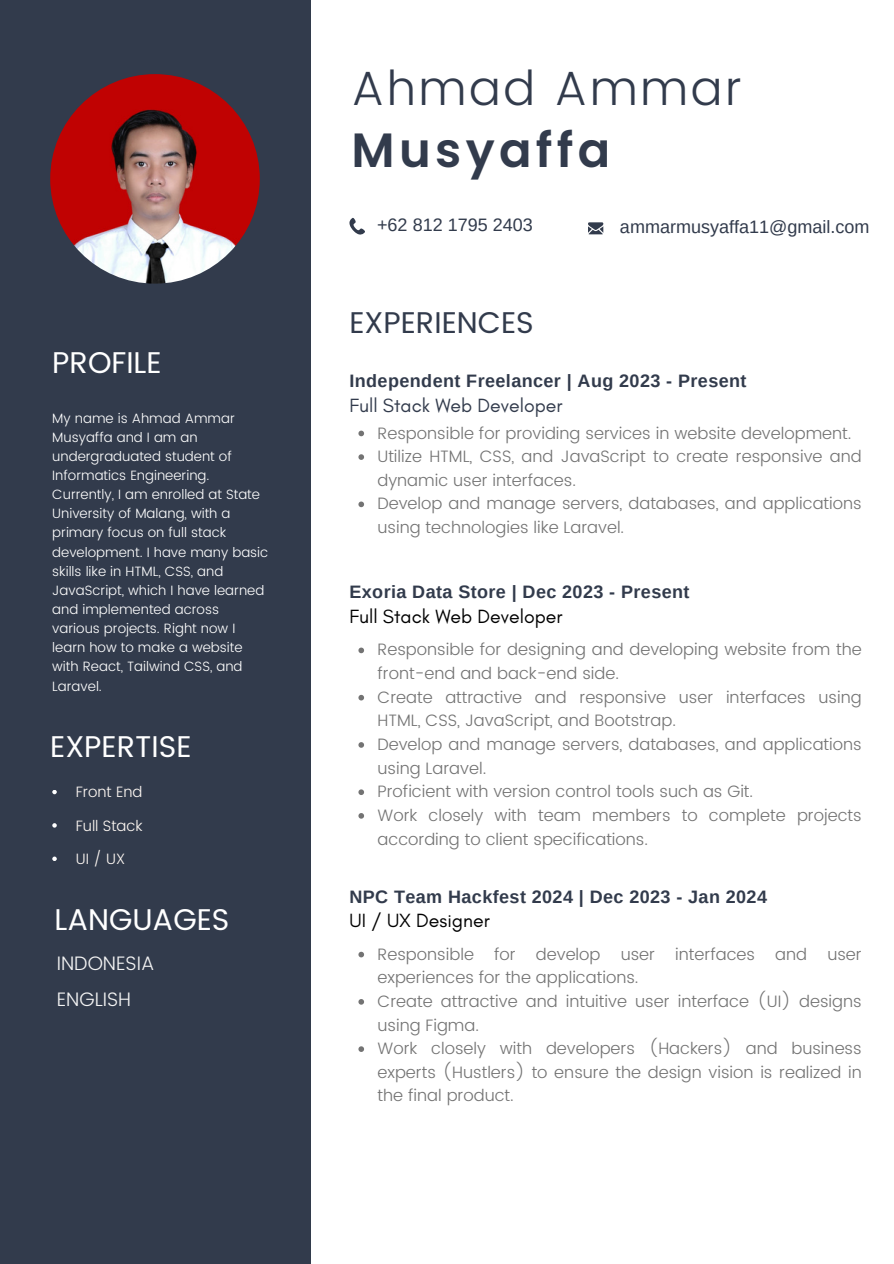
<style>
.page{position:relative;width:894px;height:1264px;background:#fff}
.page>*{position:absolute;margin:0;border:0;box-sizing:border-box;transform-origin:0 0}
.t1{font:300 48px "Poppins";letter-spacing:.05em;color:#323b4c}
.t2{font:600 48px "Poppins";letter-spacing:.09em;color:#323b4c}
.t3{font:30px "Poppins";color:#fff}
.t4{font:30px "Poppins";color:#323b4c}
.t5{font:19.5px "Glacial Indifference";color:#000}
.t6{font:19.5px "Glacial Indifference";color:#323b4c}
.t7{font:300 19.5px "Poppins";color:#f4f4f4}
.t8{font:700 18px "Arimo";letter-spacing:.02em;color:#323b4c}
.t9{font:18px "Arimo";color:#323b4c}
.t10{font:300 16.5px/23.7px "Poppins";color:#737373}
.t11{font:300 15px "Poppins";letter-spacing:-.005em;color:#fff9f4}
.t12{font:300 13.5px/19.2px "Poppins";color:#fff}
</style>
<div class="page">
<div style="left:0;top:0;width:310px;height:1263px;background:#323b4c"></div>
<img style="left:50px;top:74px;width:210px;height:209px;border-radius:50%">
<svg style="left:358px;top:430px;width:6px;height:6px"></svg>
<svg style="left:358px;top:454px;width:6px;height:6px"></svg>
<svg style="left:358px;top:501px;width:6px;height:6px"></svg>
<svg style="left:358px;top:647px;width:6px;height:6px"></svg>
<svg style="left:358px;top:695px;width:6px;height:5px"></svg>
<svg style="left:358px;top:742px;width:6px;height:5px"></svg>
<svg style="left:358px;top:789px;width:6px;height:6px"></svg>
<svg style="left:358px;top:813px;width:6px;height:5px"></svg>
<svg style="left:52px;top:790px;width:5px;height:4px"></svg>
<svg style="left:52px;top:823px;width:5px;height:4px"></svg>
<svg style="left:52px;top:856px;width:5px;height:5px"></svg>
<svg style="left:588px;top:222px;width:15px;height:12px"></svg>
<svg style="left:349px;top:218px;width:16px;height:16px"></svg>
<svg style="left:358px;top:951px;width:6px;height:6px"></svg>
<svg style="left:358px;top:999px;width:6px;height:5px"></svg>
<svg style="left:358px;top:1046px;width:6px;height:5px"></svg>
<p class="t1" style="left:351px;top:60px;width:392px">Ahmad Ammar</p>
<h3 class="t2" style="left:351px;top:116px;width:260px">Musyaffa</h3>
<p class="t9" style="left:377px;top:214px;width:157px">+62 812 1795 2403</p>
<p class="t9" style="left:619px;top:216px;width:251px">ammarmusyaffa11@gmail.com</p>
<p class="t3" style="left:52px;top:345px;width:111px">PROFILE</p>
<h3 class="t12" style="left:52px;top:408px;width:217px">My name is Ahmad Ammar<br>Musyaffa and I am an undergraduated student of<br>Informatics Engineering.<br>Currently, I am enrolled at State<br>University of Malang, with a primary focus on full stack development. I have many basic skills like in HTML, CSS, and<br>JavaScript, which I have learned and implemented across various projects. Right now I learn how to make a website with React, Tailwind CSS, and<br>Laravel.</h3>
<p class="t3" style="left:50px;top:728px;width:143px">EXPERTISE</p>
<h6 class="t11" style="left:76px;top:783px;width:68px">Front End</h6>
<h5 class="t11" style="left:76px;top:817px;width:68px">Full Stack</h5>
<p class="t11" style="left:76px;top:850px;width:51px">UI / UX</p>
<p class="t4" style="left:349px;top:305px;width:186px">EXPERIENCES</p>
<h4 class="t8" style="left:349px;top:370px;width:398px">Independent Freelancer | Aug 2023 - Present</h4>
<h3 class="t6" style="left:349px;top:393px;width:215px">Full Stack Web Developer</h3>
<p class="t10" style="left:377px;top:421px;width:475px">Responsible for providing services in website development.</p>
<h6 class="t10" style="left:377px;top:444px;width:485px">Utilize HTML, CSS, and JavaScript to create responsive and dynamic user interfaces.</h6>
<h6 class="t10" style="left:377px;top:492px;width:485px">Develop and manage servers, databases, and applications using technologies like Laravel.</h6>
<h2 class="t8" style="left:349px;top:581px;width:341px">Exoria Data Store | Dec 2023 - Present</h2>
<h4 class="t5" style="left:349px;top:604px;width:215px">Full Stack Web Developer</h4>
<h5 class="t10" style="left:377px;top:638px;width:485px">Responsible for designing and developing website from the front-end and back-end side.</h5>
<h6 class="t10" style="left:377px;top:685px;width:485px">Create attractive and responsive user interfaces using<br>HTML, CSS, JavaScript, and Bootstrap.</h6>
<p class="t10" style="left:377px;top:732px;width:485px">Develop and manage servers, databases, and applications using Laravel.</p>
<p class="t10" style="left:377px;top:779px;width:377px">Proficient with version control tools such as Git.</p>
<p class="t10" style="left:377px;top:803px;width:485px">Work closely with team members to complete projects according to client specifications.</p>
<h6 class="t8" style="left:349px;top:887px;width:419px">NPC Team Hackfest 2024 | Dec 2023 - Jan 2024</h6>
<p class="t10" style="left:377px;top:942px;width:485px">Responsible for develop user interfaces and user experiences for the applications.</p>
<p class="t10" style="left:377px;top:989px;width:485px">Create attractive and intuitive user interface (UI) designs using Figma.</p>
<p class="t10" style="left:377px;top:1036px;width:485px;text-align:justify">Work closely with developers (Hackers) and business experts (Hustlers) to ensure the design vision is realized in the final product.</p>
<p class="t3" style="left:55px;top:901px;width:176px">LANGUAGES</p>
<h5 class="t5" style="left:349px;top:908px;width:142px">UI / UX Designer</h5>
<p class="t7" style="left:57px;top:952px;width:99px">INDONESIA</p>
<p class="t7" style="left:57px;top:988px;width:76px">ENGLISH</p>
</div>
